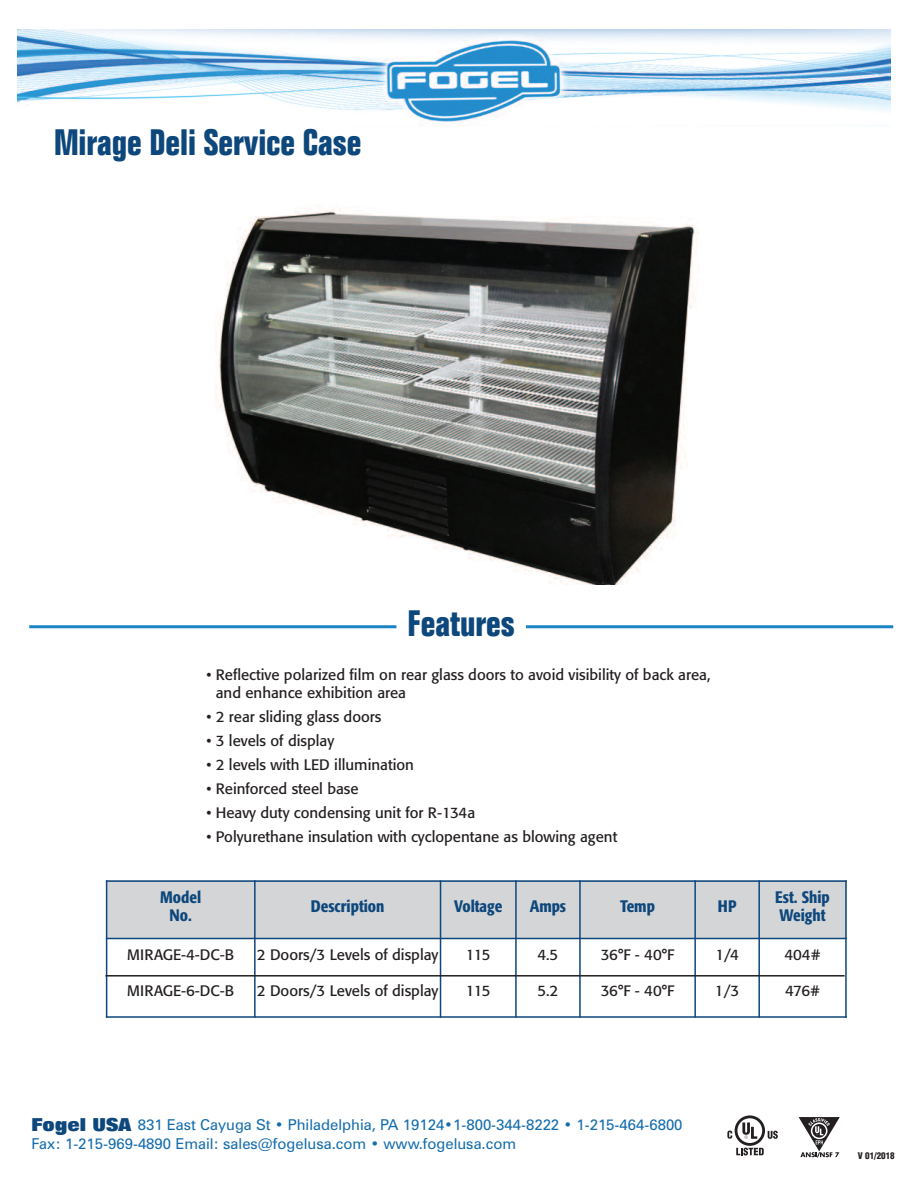
<style>
.page{position:relative;width:918px;height:1188px;background:#fff}
.page>*{position:absolute;margin:0;border:0;box-sizing:border-box;transform-origin:0 0}
.t1{font:700 condensed 36px "Folio";color:#0d477c}
.t2{font:500 condensed 16.5px/18px "Formata";color:#0d477c;text-align:center}
.t3{font:15px/18px "Formata";color:#231f20}
.t4{font:15px/18.6px "Zurich BT";color:#146cac}
.t5{font:900 condensed 9px "Helvetica";color:#231f20}
.s1{font-family:"Folio";font-weight:800;font-size:18px;color:#0d477c}
</style>
<div class="page">
<img style="left:18px;top:29px;width:873px;height:95px">
<svg style="left:727px;top:1115px;width:51px;height:40px"></svg>
<svg style="left:799px;top:1117px;width:41px;height:41px"></svg>
<div style="left:106px;top:880px;width:149px;height:59px;background:#d4d5d7"></div>
<div style="left:255px;top:880px;width:186px;height:59px;background:#d4d5d7"></div>
<div style="left:441px;top:880px;width:75px;height:59px;background:#d4d5d7"></div>
<div style="left:516px;top:880px;width:64px;height:59px;background:#d4d5d7"></div>
<div style="left:580px;top:880px;width:115px;height:59px;background:#d4d5d7"></div>
<div style="left:695px;top:880px;width:64px;height:59px;background:#d4d5d7"></div>
<div style="left:759px;top:880px;width:88px;height:59px;background:#d4d5d7"></div>
<hr style="left:106px;top:880px;width:1px;height:138px;background:#0d477c">
<hr style="left:254px;top:880px;width:2px;height:138px;background:#0d477c">
<hr style="left:440px;top:880px;width:1px;height:138px;background:#0d477c">
<hr style="left:515px;top:880px;width:2px;height:138px;background:#0d477c">
<hr style="left:579px;top:880px;width:2px;height:138px;background:#0d477c">
<hr style="left:694px;top:880px;width:2px;height:138px;background:#0d477c">
<hr style="left:758px;top:880px;width:2px;height:138px;background:#0d477c">
<hr style="left:845px;top:880px;width:2px;height:138px;background:#0d477c">
<hr style="left:106px;top:880px;width:741px;height:2px;background:#0d477c">
<hr style="left:106px;top:938px;width:741px;height:1px;background:#0d477c">
<hr style="left:106px;top:1016px;width:741px;height:2px;background:#0d477c">
<img style="left:216px;top:208px;width:483px;height:376px">
<hr style="left:105px;top:975px;width:740px;height:2px;background:#231f20">
<hr style="left:29px;top:625px;width:367px;height:3px;background:#1b84c4">
<hr style="left:526px;top:625px;width:367px;height:3px;background:#1b84c4">
<h1 class="t1" style="left:54px;top:130px;width:309px">Mirage Deli Service Case</h1>
<h1 class="t1" style="left:408px;top:611px;width:109px">Features</h1>
<p class="t3" style="left:216px;top:667px;width:496px;text-indent:-9px">• Reflective polarized film on rear glass doors to avoid visibility of back area, and enhance exhibition area</p>
<p class="t3" style="left:206px;top:709px;width:176px">• 2 rear sliding glass doors</p>
<p class="t3" style="left:206px;top:733px;width:129px">• 3 levels of display</p>
<p class="t3" style="left:206px;top:757px;width:209px">• 2 levels with LED illumination</p>
<p class="t3" style="left:206px;top:781px;width:154px">• Reinforced steel base</p>
<p class="t3" style="left:206px;top:805px;width:270px">• Heavy duty condensing unit for R-134a</p>
<p class="t3" style="left:206px;top:829px;width:412px">• Polyurethane insulation with cyclopentane as blowing agent</p>
<p class="t2" style="left:160px;top:890px;width:42px">Model<br>No.</p>
<p class="t2" style="left:311px;top:899px;width:75px">Description</p>
<p class="t2" style="left:454px;top:899px;width:50px">Voltage</p>
<p class="t2" style="left:530px;top:899px;width:38px">Amps</p>
<p class="t2" style="left:620px;top:899px;width:36px">Temp</p>
<p class="t2" style="left:718px;top:899px;width:20px">HP</p>
<p class="t2" style="left:775px;top:890px;width:56px;text-align:left">Est. Ship<br>Weight</p>
<p class="t3" style="left:127px;top:947px;width:109px">MIRAGE-4-DC-B</p>
<p class="t3" style="left:127px;top:983px;width:109px">MIRAGE-6-DC-B</p>
<p class="t3" style="left:257px;top:947px;width:183px">2 Doors/3 Levels of display</p>
<p class="t3" style="left:257px;top:983px;width:183px">2 Doors/3 Levels of display</p>
<p class="t3" style="left:715px;top:947px;width:25px">1/4</p>
<p class="t3" style="left:715px;top:983px;width:26px">1/3</p>
<p class="t3" style="left:601px;top:947px;width:75px">36°F - 40°F</p>
<p class="t3" style="left:601px;top:983px;width:75px">36°F - 40°F</p>
<p class="t3" style="left:784px;top:947px;width:38px">404#</p>
<p class="t3" style="left:785px;top:983px;width:37px">476#</p>
<p class="t3" style="left:466px;top:947px;width:27px">115</p>
<p class="t3" style="left:466px;top:983px;width:27px">115</p>
<p class="t3" style="left:537px;top:947px;width:22px">4.5</p>
<p class="t3" style="left:537px;top:983px;width:22px">5.2</p>
<p class="t4" style="left:32px;top:1117px;width:653px"><span class="s1">Fogel USA</span> 831 East Cayuga St • Philadelphia, PA 19124•1-800-344-8222 • 1-215-464-6800<br>Fax: 1-215-969-4890 Email: sales@fogelusa.com • www.fogelusa.com</p>
<p class="t5" style="left:858px;top:1150px;width:38px">V 01/2018</p>
</div>
